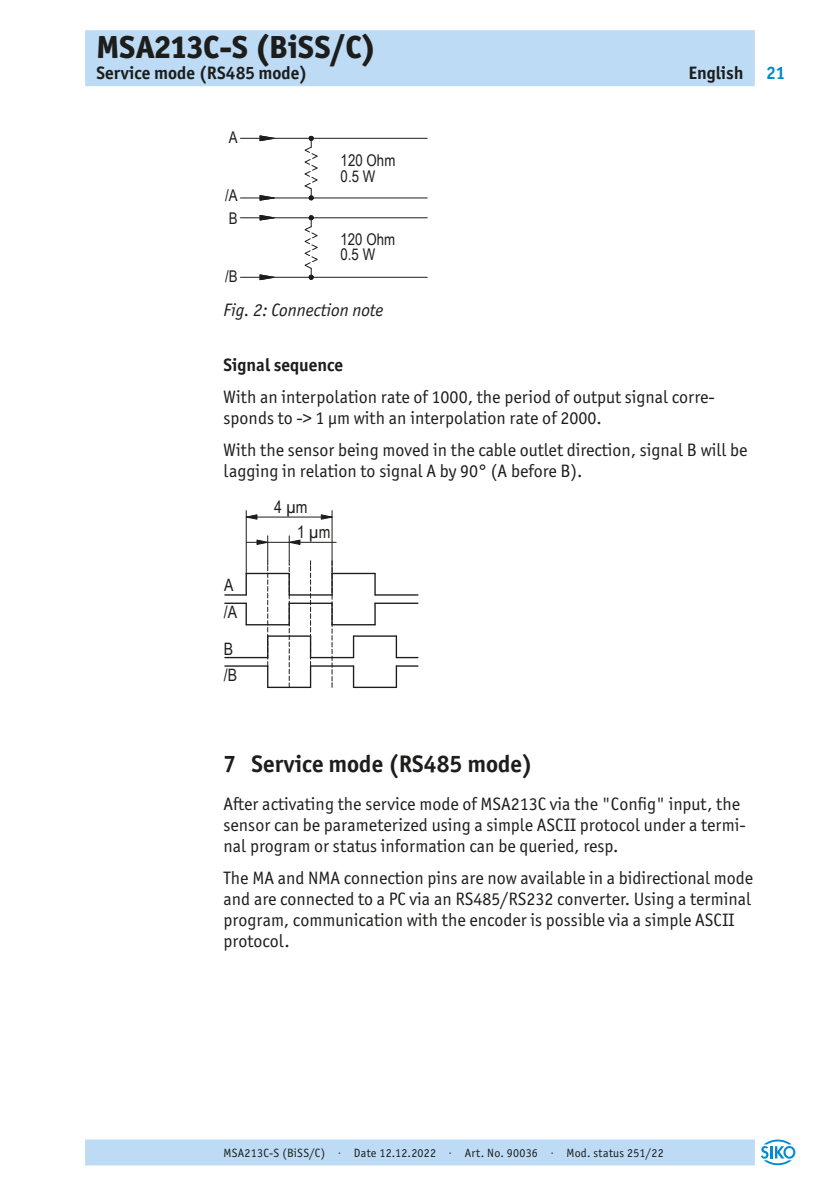
<style>
.page{position:relative;width:840px;height:1191px;background:#fff}
.page>*{position:absolute;margin:0;border:0;box-sizing:border-box;transform-origin:0 0}
.t1{font:800 32px "Officina Sans ITC Pro";color:#1d1d1b}
.t2{font:700 24px "Officina Sans ITC Pro";color:#1d1d1b}
._03__Fliesstext{font:18px/21px "Officina Sans ITC Pro";color:#1d1d1b}
._02__Ueberschrift{font:700 18px "Officina Sans ITC Pro";color:#1d1d1b}
.t3{font:italic 18px "Officina Sans ITC Pro";color:#1d1d1b}
.t4{font:700 18px "Officina Sans ITC Pro";color:#008bd2}
.t5{font:17px "Arial Narrow";color:#1d1d1b}
.t6{font:16.2px/23.6px "Arial Narrow";letter-spacing:.005em;color:#1d1d1b}
.t7{font:12px "Officina Sans ITC Pro";letter-spacing:.02em;color:#1d1d1b}
</style>
<div class="page">
<div style="left:85px;top:30px;width:669px;height:56px;background:#bddbf5"></div>
<div style="left:85px;top:1139px;width:669px;height:26px;background:#bddbf5"></div>
<svg style="left:761px;top:1139px;width:33px;height:26px"></svg>
<img style="left:260px;top:135px;width:168px;height:146px">
<hr style="left:274px;top:277px;width:153px;height:1px;background:#1d1d1b">
<hr style="left:274px;top:217px;width:153px;height:1px;background:#1d1d1b">
<hr style="left:274px;top:197px;width:153px;height:1px;background:#1d1d1b">
<hr style="left:274px;top:138px;width:153px;height:1px;background:#1d1d1b">
<svg style="left:304px;top:136px;width:14px;height:65px"></svg>
<svg style="left:304px;top:215px;width:14px;height:65px"></svg>
<svg style="left:240px;top:274px;width:38px;height:6px"></svg>
<svg style="left:240px;top:215px;width:38px;height:6px"></svg>
<svg style="left:240px;top:195px;width:38px;height:6px"></svg>
<svg style="left:240px;top:135px;width:38px;height:6px"></svg>
<img style="left:224px;top:510px;width:194px;height:178px">
<hr style="left:395px;top:666px;width:2px;height:21px;background:#1d1d1b">
<hr style="left:267px;top:635px;width:43px;height:2px;background:#1d1d1b">
<hr style="left:332px;top:573px;width:43px;height:1px;background:#1d1d1b">
<hr style="left:289px;top:594px;width:43px;height:1px;background:#1d1d1b">
<svg style="left:396px;top:665px;width:21px;height:1px"></svg>
<svg style="left:396px;top:657px;width:21px;height:1px"></svg>
<hr style="left:395px;top:636px;width:2px;height:21px;background:#1d1d1b">
<hr style="left:289px;top:602px;width:43px;height:2px;background:#1d1d1b">
<svg style="left:331px;top:573px;width:1px;height:114px"></svg>
<hr style="left:332px;top:624px;width:43px;height:1px;background:#1d1d1b">
<hr style="left:310px;top:665px;width:43px;height:1px;background:#1d1d1b">
<hr style="left:352px;top:666px;width:2px;height:21px;background:#1d1d1b">
<hr style="left:353px;top:686px;width:43px;height:2px;background:#1d1d1b">
<hr style="left:353px;top:635px;width:43px;height:2px;background:#1d1d1b">
<hr style="left:352px;top:636px;width:2px;height:21px;background:#1d1d1b">
<svg style="left:374px;top:574px;width:1px;height:21px"></svg>
<svg style="left:374px;top:603px;width:1px;height:21px"></svg>
<hr style="left:375px;top:602px;width:42px;height:2px;background:#1d1d1b">
<hr style="left:310px;top:657px;width:43px;height:1px;background:#1d1d1b">
<svg style="left:310px;top:561px;width:1px;height:126px"></svg>
<hr style="left:375px;top:594px;width:42px;height:1px;background:#1d1d1b">
<hr style="left:267px;top:686px;width:43px;height:2px;background:#1d1d1b">
<hr style="left:289px;top:542px;width:47px;height:1px;background:#1d1d1b">
<hr style="left:246px;top:510px;width:1px;height:63px;background:#1d1d1b">
<hr style="left:331px;top:510px;width:1px;height:63px;background:#1d1d1b">
<hr style="left:246px;top:517px;width:86px;height:1px;background:#1d1d1b">
<svg style="left:225px;top:536px;width:75px;height:151px"></svg>
<svg style="left:246px;top:514px;width:11px;height:5px"></svg>
<svg style="left:321px;top:514px;width:11px;height:5px"></svg>
<h1 class="t1" style="left:96px;top:26px;width:281px">MSA213C-S (BiSS/C)</h1>
<p class="_02__Ueberschrift" style="left:96px;top:62px;width:212px">Service mode (RS485 mode)</p>
<p class="_02__Ueberschrift" style="left:688px;top:62px;width:57px">English</p>
<p class="t6" style="left:229px;top:125px;width:10px">A</p>
<p class="t6" style="left:225px;top:182px;width:14px">/A<br>B</p>
<p class="t6" style="left:340px;top:148px;width:56px">120 Ohm</p>
<p class="t6" style="left:340px;top:163px;width:36px">0.5 W</p>
<p class="t6" style="left:340px;top:226px;width:56px">120 Ohm</p>
<p class="t6" style="left:340px;top:242px;width:36px">0.5 W</p>
<p class="t6" style="left:225px;top:264px;width:14px">/B</p>
<p class="t3" style="left:223px;top:300px;width:161px">Fig. 2: Connection note</p>
<p class="_02__Ueberschrift" style="left:223px;top:353px;width:121px">Signal sequence</p>
<p class="_03__Fliesstext" style="left:223px;top:386px;width:492px">With an interpolation rate of 1000, the period of output signal corre&shy;sponds to -&gt; 1 μm with an interpolation rate of 2000.</p>
<p class="_03__Fliesstext" style="left:223px;top:439px;width:525px">With the sensor being moved in the cable outlet direction, signal B will be lagging in relation to signal A by 90° (A before B).</p>
<p class="t5" style="left:274px;top:494px;width:35px">4 µm</p>
<p class="t5" style="left:224px;top:573px;width:11px">A</p>
<p class="t5" style="left:224px;top:600px;width:15px">/A</p>
<p class="t5" style="left:224px;top:636px;width:11px">B</p>
<p class="t5" style="left:224px;top:663px;width:15px">/B</p>
<p class="t5" style="left:297px;top:520px;width:35px">1 µm</p>
<p class="t4" style="left:765px;top:62px;width:21px">21</p>
<p class="t2" style="left:223px;top:748px;width:310px">7 Service mode (RS485 mode)</p>
<p class="_03__Fliesstext" style="left:223px;top:793px;width:523px">After activating the service mode of MSA213C via the "Config" input, the sensor can be parameterized using a simple ASCII protocol under a termi&shy;nal program or status information can be queried, resp.</p>
<p class="_03__Fliesstext" style="left:223px;top:867px;width:531px">The MA and NMA connection pins are now available in a bidirectional mode and are connected to a PC via an RS485/RS232 converter. Using a terminal program, communication with the encoder is possible via a simple ASCII protocol.</p>
<p class="t7" style="left:223px;top:1145px;width:441px">MSA213C-S (BiSS/C) · Date 12.12.2022 · Art. No. 90036 · Mod. status 251/22</p>
</div>
